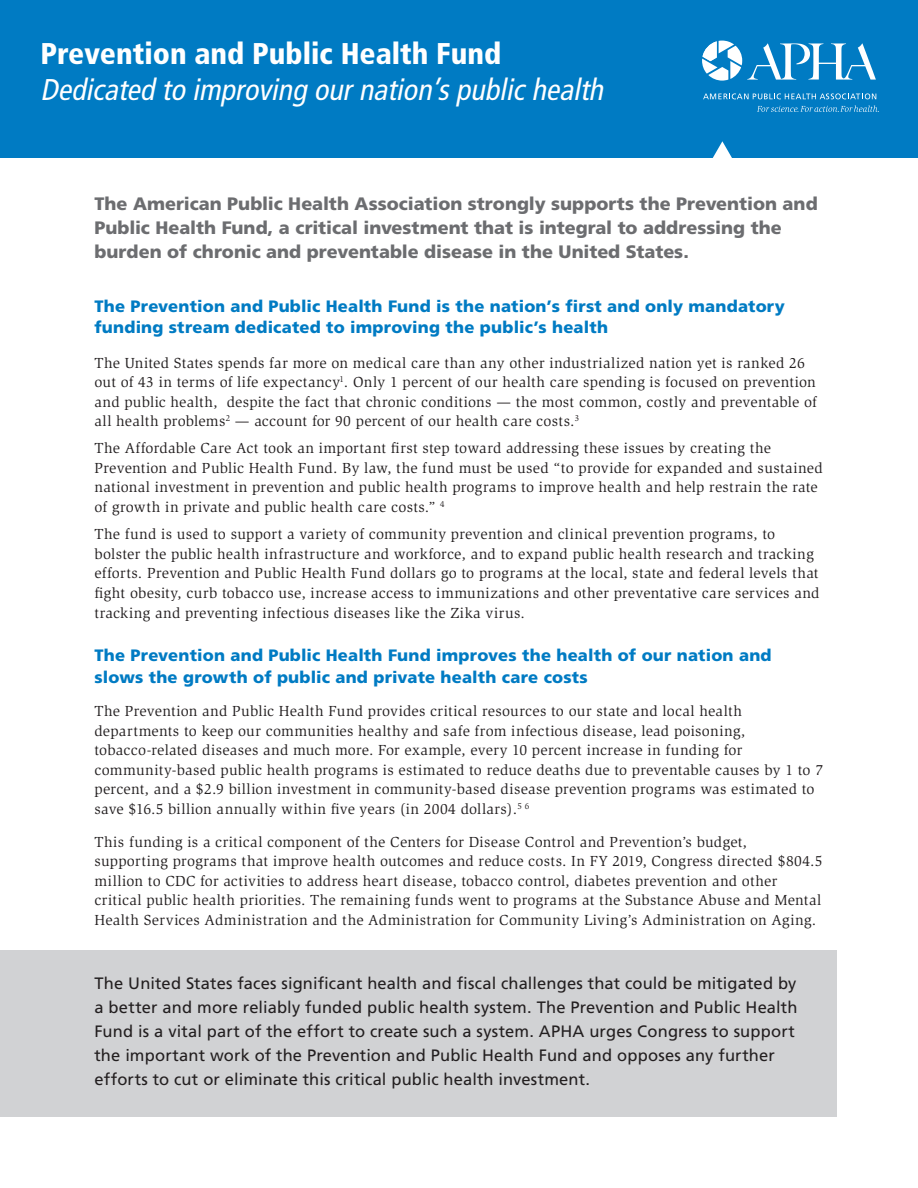
<style>
.page{position:relative;width:918px;height:1188px;background:#fff}
.page>*{position:absolute;margin:0;border:0;box-sizing:border-box;transform-origin:0 0}
.t1{font:italic condensed 30px "Frutiger LT Std";color:#fff}
.t2{font:900 condensed 30px "Frutiger LT Std";color:#fff}
.t3{font:900 18px/24px "Frutiger LT Std";color:#6c6d70}
.t4{font:16.5px/24px "Frutiger LT Std";letter-spacing:.01em;color:#231f20}
.t5{font:900 16.5px/21px "Frutiger LT Std";letter-spacing:.01em;color:#007bc3}
.t6{font:15px/19.5px "Slimbach";letter-spacing:.02em;color:#231f20}
</style>
<div class="page">
<div style="left:0;top:950px;width:837px;height:167px;background:#d1d2d4"></div>
<div style="left:0;top:0;width:918px;height:158px;background:#007bc3"></div>
<svg style="left:712px;top:141px;width:20px;height:17px"></svg>
<svg style="left:757px;top:106px;width:122px;height:6px"></svg>
<svg style="left:703px;top:93px;width:173px;height:6px"></svg>
<svg style="left:702px;top:41px;width:174px;height:40px"></svg>
<h1 class="t2" style="left:40px;top:35px;width:462px">Prevention and Public Health Fund</h1>
<h1 class="t1" style="left:40px;top:72px;width:571px">Dedicated to improving ournation’spublichealth</h1>
<p class="t3" style="left:94px;top:192px;width:725px">The American Public Health Association strongly supports the Prevention and<br>Public Health Fund, a critical investment that is integral to addressing the burden of chronic and preventable disease in the United States.</p>
<p class="t5" style="left:94px;top:295px;width:692px">The Prevention and Public Health Fund is the nation’s first and only mandatory funding stream dedicated to improving the public’s health</p>
<p class="t6" style="left:94px;top:353px;width:724px">The United States spends far more on medical care than any other industrialized nation yet is ranked 26 out of 43 in terms of life expectancy<sup>1</sup>. Only 1 percent of our health care spending is focused on prevention and public health, despite the fact that chronic conditions — the most common, costly and preventable of all health problems<sup>2</sup> — account for 90 percent of our health care costs.<sup>3</sup></p>
<p class="t6" style="left:94px;top:439px;width:730px">The Affordable Care Act took an important first step toward addressing these issues by creating the Prevention and Public Health Fund. By law, the fund must be used “to provide for expanded and sustained national investment in prevention and public health programs to improve health and help restrain the rate of growth in private and public health care costs.” <sup>4</sup></p>
<p class="t6" style="left:94px;top:524px;width:727px">The fund is used to support a variety of community prevention and clinical prevention programs, to bolster the public health infrastructure and workforce, and to expand public health research and tracking efforts. Prevention and Public Health Fund dollars go to programs at the local, state and federal levels that fight obesity, curb tobacco use, increase access to immunizations and other preventative care services and tracking and preventing infectious diseases like the Zika virus.</p>
<p class="t5" style="left:94px;top:644px;width:679px;line-height:22.5px">The Prevention and Public Health Fund improves the health of our nation and slows the growth of public and private health care costs</p>
<p class="t6" style="left:94px;top:702px;width:730px">The Prevention and Public Health Fund provides critical resources to our state and local health departments to keep our communities healthy and safe from infectious disease, lead poisoning, tobacco-related diseases and much more. For example, every 10 percent increase in funding for community-based public health programs is estimated to reduce deaths due to preventable causes by 1 to 7 percent, and a $2.9 billion investment in community-based disease prevention programs was estimated to save $16.5 billion annually within five years (in 2004 dollars).<sup>5</sup> <sup>6</sup></p>
<p class="t6" style="left:94px;top:832px;width:730px">This funding is a critical component of the Centers for Disease Control and Prevention’s budget, supporting programs that improve health outcomes and reduce costs. In FY 2019, Congress directed $804.5 million to CDC for activities to address heart disease, tobacco control, diabetes prevention and other critical public health priorities. The remaining funds went to programs at the Substance Abuse and Mental Health Services Administration and the Administration for Community Living’s Administration on Aging.</p>
<p class="t4" style="left:94px;top:972px;width:704px">The United States faces significant health and fiscal challenges that could be mitigated by a better and more reliably funded public health system. The Prevention and Public Health Fund is a vital part of the effort to create such a system. APHA urges Congress to support the important work of the Prevention and Public Health Fund and opposes any further efforts to cut or eliminate this critical public health investment.</p>
</div>
